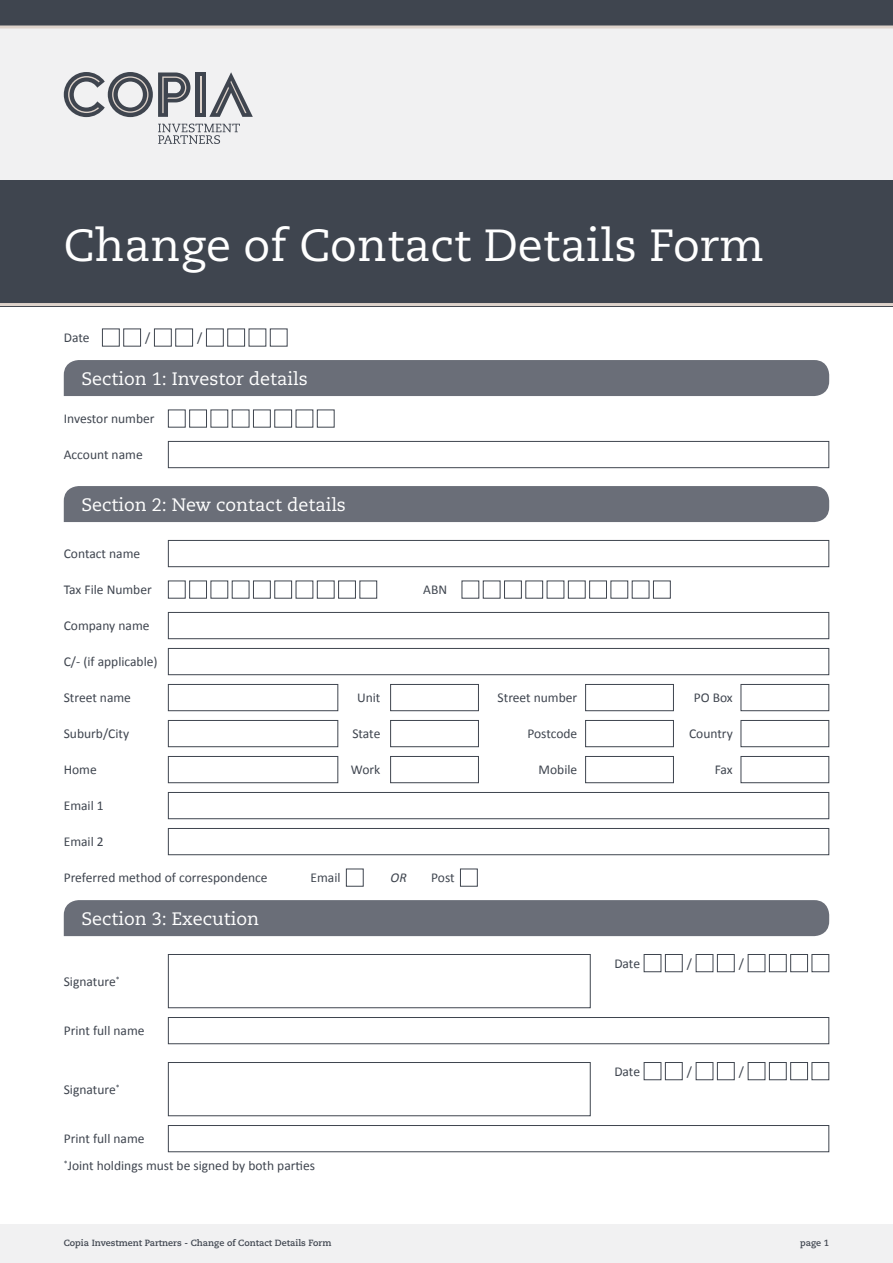
<style>
.page{position:relative;width:893px;height:1263px;background:#fff}
.page>*{position:absolute;margin:0;border:0;box-sizing:border-box;transform-origin:0 0}
.t1{font:45px "Caecilia LT Std";color:#fff}
.t2{font:18px "Caecilia LT Std";color:#fff}
.t3{font:13.5px "Calibri";color:#3f454f}
.t4{font:italic 13.5px "Calibri";color:#3f454f}
.t5{font:700 9px "Caecilia LT Std";color:#3f454f}
</style>
<div class="page">
<div style="left:0;top:1224px;width:893px;height:39px;background:#f1f1f2"></div>
<div style="left:0;top:171px;width:893px;height:135px;background:#3f454f"></div>
<div style="left:0;top:26px;width:893px;height:154px;background:#f1f1f2"></div>
<div style="left:0;top:0;width:893px;height:27px;background:#3f454f"></div>
<hr style="left:0;top:26px;width:893px;height:3px;background:#ded3cb">
<hr style="left:0;top:303px;width:893px;height:3px;background:#ded3cb">
<div style="left:196px;top:73px;width:10px;height:44px;background:#3f454f"></div>
<hr style="left:200px;top:76px;width:1px;height:37px;background:#ded3cb">
<svg style="left:64px;top:72px;width:126px;height:45px"></svg>
<svg style="left:209px;top:72px;width:44px;height:45px"></svg>
<svg style="left:158px;top:124px;width:82px;height:20px"></svg>
<div style="left:64px;top:360px;width:765px;height:36px;background:#6a6e78"></div>
<div style="left:64px;top:486px;width:765px;height:36px;background:#6a6e78"></div>
<div style="left:168px;top:441px;width:661px;height:27px;border:1px solid #3f454f"></div>
<div style="left:168px;top:540px;width:661px;height:27px;border:1px solid #3f454f"></div>
<div style="left:168px;top:612px;width:661px;height:27px;border:1px solid #3f454f"></div>
<div style="left:168px;top:648px;width:661px;height:27px;border:1px solid #3f454f"></div>
<div style="left:102px;top:328px;width:18px;height:18px;border:1px solid #3f454f"></div>
<div style="left:154px;top:328px;width:18px;height:18px;border:1px solid #3f454f"></div>
<div style="left:206px;top:328px;width:18px;height:18px;border:1px solid #3f454f"></div>
<div style="left:168px;top:410px;width:18px;height:18px;border:1px solid #3f454f"></div>
<div style="left:168px;top:580px;width:18px;height:18px;border:1px solid #3f454f"></div>
<div style="left:253px;top:410px;width:18px;height:18px;border:1px solid #3f454f"></div>
<div style="left:253px;top:580px;width:18px;height:18px;border:1px solid #3f454f"></div>
<div style="left:211px;top:410px;width:17px;height:18px;border:1px solid #3f454f"></div>
<div style="left:211px;top:580px;width:17px;height:18px;border:1px solid #3f454f"></div>
<div style="left:504px;top:580px;width:18px;height:18px;border:1px solid #3f454f"></div>
<div style="left:589px;top:580px;width:18px;height:18px;border:1px solid #3f454f"></div>
<div style="left:338px;top:580px;width:18px;height:18px;border:1px solid #3f454f"></div>
<div style="left:123px;top:328px;width:18px;height:18px;border:1px solid #3f454f"></div>
<div style="left:175px;top:328px;width:18px;height:18px;border:1px solid #3f454f"></div>
<div style="left:227px;top:328px;width:18px;height:18px;border:1px solid #3f454f"></div>
<div style="left:189px;top:410px;width:18px;height:18px;border:1px solid #3f454f"></div>
<div style="left:189px;top:580px;width:18px;height:18px;border:1px solid #3f454f"></div>
<div style="left:274px;top:410px;width:18px;height:18px;border:1px solid #3f454f"></div>
<div style="left:274px;top:580px;width:18px;height:18px;border:1px solid #3f454f"></div>
<div style="left:568px;top:580px;width:18px;height:18px;border:1px solid #3f454f"></div>
<div style="left:232px;top:410px;width:17px;height:18px;border:1px solid #3f454f"></div>
<div style="left:232px;top:580px;width:17px;height:18px;border:1px solid #3f454f"></div>
<div style="left:525px;top:580px;width:18px;height:18px;border:1px solid #3f454f"></div>
<div style="left:317px;top:410px;width:18px;height:18px;border:1px solid #3f454f"></div>
<div style="left:317px;top:580px;width:18px;height:18px;border:1px solid #3f454f"></div>
<div style="left:653px;top:580px;width:18px;height:18px;border:1px solid #3f454f"></div>
<div style="left:585px;top:684px;width:89px;height:27px;border:1px solid #3f454f"></div>
<div style="left:585px;top:720px;width:89px;height:27px;border:1px solid #3f454f"></div>
<div style="left:585px;top:756px;width:89px;height:27px;border:1px solid #3f454f"></div>
<div style="left:741px;top:684px;width:88px;height:27px;border:1px solid #3f454f"></div>
<div style="left:741px;top:720px;width:88px;height:27px;border:1px solid #3f454f"></div>
<div style="left:741px;top:756px;width:88px;height:27px;border:1px solid #3f454f"></div>
<div style="left:168px;top:720px;width:170px;height:27px;border:1px solid #3f454f"></div>
<div style="left:168px;top:756px;width:170px;height:27px;border:1px solid #3f454f"></div>
<div style="left:168px;top:792px;width:661px;height:27px;border:1px solid #3f454f"></div>
<div style="left:168px;top:828px;width:661px;height:27px;border:1px solid #3f454f"></div>
<div style="left:390px;top:684px;width:89px;height:27px;border:1px solid #3f454f"></div>
<div style="left:390px;top:720px;width:89px;height:27px;border:1px solid #3f454f"></div>
<div style="left:390px;top:756px;width:89px;height:27px;border:1px solid #3f454f"></div>
<div style="left:168px;top:684px;width:170px;height:27px;border:1px solid #3f454f"></div>
<div style="left:346px;top:868px;width:18px;height:19px;border:1px solid #3f454f"></div>
<div style="left:460px;top:868px;width:18px;height:19px;border:1px solid #3f454f"></div>
<div style="left:64px;top:900px;width:765px;height:36px;background:#6a6e78"></div>
<div style="left:168px;top:1017px;width:661px;height:27px;border:1px solid #3f454f"></div>
<div style="left:168px;top:1125px;width:661px;height:27px;border:1px solid #3f454f"></div>
<div style="left:168px;top:954px;width:423px;height:54px;border:1px solid #3f454f"></div>
<div style="left:168px;top:1062px;width:423px;height:54px;border:1px solid #3f454f"></div>
<div style="left:644px;top:954px;width:17px;height:18px;border:1px solid #3f454f"></div>
<div style="left:644px;top:1062px;width:17px;height:18px;border:1px solid #3f454f"></div>
<div style="left:696px;top:954px;width:17px;height:18px;border:1px solid #3f454f"></div>
<div style="left:696px;top:1062px;width:17px;height:18px;border:1px solid #3f454f"></div>
<div style="left:748px;top:954px;width:17px;height:18px;border:1px solid #3f454f"></div>
<div style="left:748px;top:1062px;width:17px;height:18px;border:1px solid #3f454f"></div>
<div style="left:790px;top:954px;width:18px;height:18px;border:1px solid #3f454f"></div>
<div style="left:790px;top:1062px;width:18px;height:18px;border:1px solid #3f454f"></div>
<div style="left:665px;top:954px;width:18px;height:18px;border:1px solid #3f454f"></div>
<div style="left:665px;top:1062px;width:18px;height:18px;border:1px solid #3f454f"></div>
<div style="left:717px;top:954px;width:18px;height:18px;border:1px solid #3f454f"></div>
<div style="left:717px;top:1062px;width:18px;height:18px;border:1px solid #3f454f"></div>
<div style="left:769px;top:954px;width:18px;height:18px;border:1px solid #3f454f"></div>
<div style="left:769px;top:1062px;width:18px;height:18px;border:1px solid #3f454f"></div>
<div style="left:812px;top:954px;width:17px;height:18px;border:1px solid #3f454f"></div>
<div style="left:812px;top:1062px;width:17px;height:18px;border:1px solid #3f454f"></div>
<h1 class="t1" style="left:64px;top:219px;width:702px">Change of Contact Details Form</h1>
<p class="t3" style="left:64px;top:329px;width:27px">Date</p>
<p class="t3" style="left:145px;top:329px;width:7px">/</p>
<p class="t3" style="left:197px;top:329px;width:7px">/</p>
<h2 class="t2" style="left:81px;top:368px;width:228px">Section 1: Investor details</h2>
<p class="t3" style="left:64px;top:410px;width:92px">Investor number</p>
<p class="t3" style="left:64px;top:446px;width:80px">Account name</p>
<h2 class="t2" style="left:81px;top:494px;width:266px">Section 2: New contact details</h2>
<p class="t3" style="left:64px;top:545px;width:78px">Contact name</p>
<p class="t3" style="left:64px;top:581px;width:90px">Tax File Number</p>
<p class="t3" style="left:423px;top:581px;width:25px">ABN</p>
<p class="t3" style="left:64px;top:617px;width:87px">Company name</p>
<p class="t3" style="left:64px;top:653px;width:95px">C/- (if applicable)</p>
<p class="t3" style="left:64px;top:689px;width:69px">Street name</p>
<p class="t3" style="left:64px;top:725px;width:67px">Suburb/City</p>
<p class="t3" style="left:64px;top:761px;width:35px">Home</p>
<p class="t3" style="left:64px;top:797px;width:41px">Email 1</p>
<p class="t3" style="left:64px;top:833px;width:41px">Email 2</p>
<p class="t3" style="left:357px;top:689px;width:25px">Unit</p>
<p class="t3" style="left:352px;top:725px;width:30px">State</p>
<p class="t3" style="left:351px;top:761px;width:31px">Work</p>
<p class="t3" style="left:64px;top:869px;width:205px">Preferred method of correspondence</p>
<p class="t3" style="left:311px;top:869px;width:32px">Email</p>
<p class="t3" style="left:431px;top:869px;width:25px">Post</p>
<h2 class="t2" style="left:81px;top:908px;width:179px">Section 3: Execution</h2>
<p class="t4" style="left:390px;top:868px;width:18px">OR</p>
<p class="t3" style="left:64px;top:973px;width:57px">Signature<sup>*</sup></p>
<p class="t3" style="left:64px;top:1022px;width:82px">Print full name</p>
<p class="t3" style="left:64px;top:1081px;width:57px">Signature<sup>*</sup></p>
<p class="t3" style="left:64px;top:1130px;width:82px">Print full name</p>
<p class="t3" style="left:64px;top:1157px;width:253px"><sup>*</sup>Joint holdings must be signed by both parties</p>
<p class="t3" style="left:498px;top:689px;width:81px">Street number</p>
<p class="t3" style="left:527px;top:725px;width:51px">Postcode</p>
<p class="t3" style="left:539px;top:761px;width:40px">Mobile</p>
<p class="t3" style="left:614px;top:955px;width:27px">Date</p>
<p class="t3" style="left:614px;top:1063px;width:27px">Date</p>
<p class="t3" style="left:694px;top:689px;width:41px">PO Box</p>
<p class="t3" style="left:689px;top:725px;width:45px">Country</p>
<p class="t3" style="left:715px;top:761px;width:20px">Fax</p>
<p class="t3" style="left:687px;top:955px;width:7px">/</p>
<p class="t3" style="left:687px;top:1063px;width:7px">/</p>
<p class="t3" style="left:739px;top:955px;width:7px">/</p>
<p class="t3" style="left:739px;top:1063px;width:7px">/</p>
<p class="t5" style="left:64px;top:1237px;width:269px">Copia Investment Partners - Change of Contact Details Form</p>
<p class="t5" style="left:800px;top:1237px;width:31px">page 1</p>
</div>
